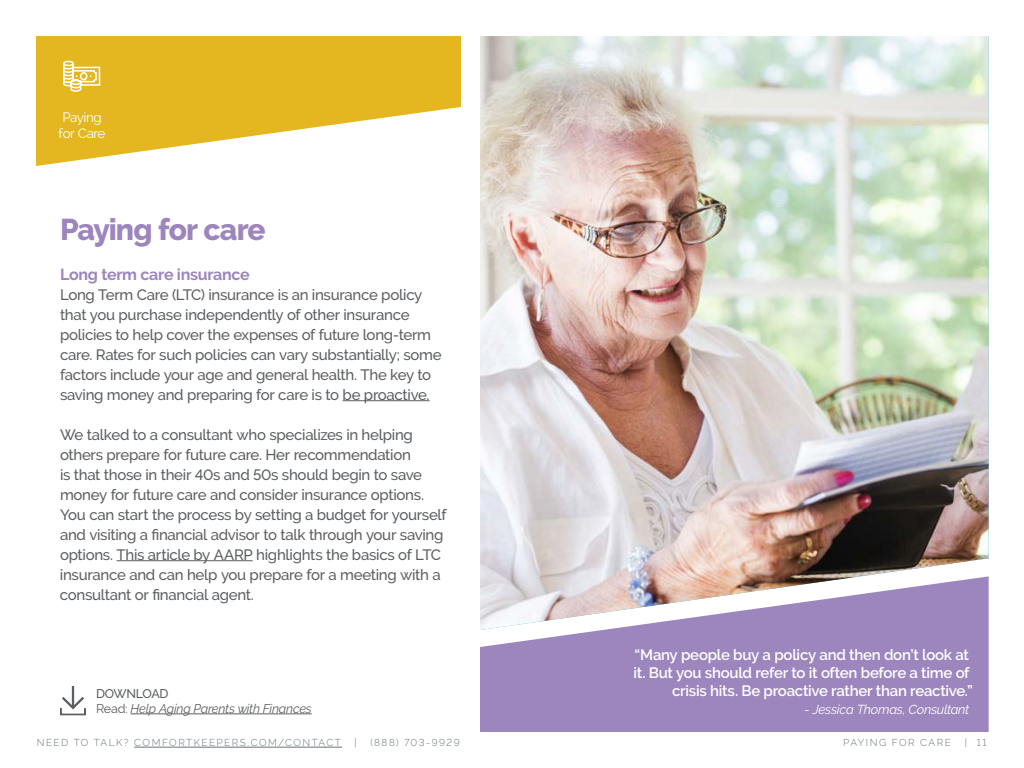
<style>
.page{position:relative;width:1024px;height:768px;background:#fff}
.page>*{position:absolute;margin:0;border:0;box-sizing:border-box;transform-origin:0 0}
.t1{font:800 30px "Raleway";letter-spacing:-.03em;color:#9d85be}
.t2{font:700 16px "Raleway";letter-spacing:-.02em;color:#9d85be}
.t3{font:500 15px/20px "Raleway";letter-spacing:-.02em;color:#5b5e61}
.t4{font:600 15px/18px "Raleway";letter-spacing:-.02em;color:#fff;text-align:right}
.t5{font:13.4px/16px "Raleway";letter-spacing:-.03em;color:#fff}
.t6{font:italic 13px "Raleway";letter-spacing:-.02em;color:#fff}
.t7{font:italic 12.6px/15.1px "Raleway";letter-spacing:-.015em;color:#5b5e61}
.t8{font:300 10px "Raleway";letter-spacing:.15em;color:#687279}
.s1{font-weight:500;font-style:normal}
.s2{font-style:normal}
</style>
<div class="page">
<svg style="left:36px;top:36px;width:425px;height:130px;fill:#e4b720"></svg>
<div style="left:480px;top:630px;width:509px;height:102px;background:#9d85be"></div>
<img style="left:480px;top:36px;width:509px;height:594px">
<hr style="left:343px;top:400px;width:87px;height:1px;background:#5b5e61">
<hr style="left:117px;top:560px;width:136px;height:1px;background:#5b5e61">
<svg style="left:63px;top:61px;width:37px;height:31px"></svg>
<hr style="left:131px;top:714px;width:181px;height:1px;background:#5b5e61">
<svg style="left:60px;top:686px;width:26px;height:30px"></svg>
<hr style="left:134px;top:747px;width:208px;height:1px;background:#687279">
<p class="t5" style="left:59px;top:109px;width:48px">Paying for Care</p>
<h1 class="t1" style="left:60px;top:212px;width:207px">Paying for care</h1>
<p class="t2" style="left:60px;top:265px;width:191px">Long term care insurance</p>
<p class="t3" style="left:60px;top:284px;width:383px">Long Term Care (LTC) insurance is an insurance policy that you purchase independently of other insurance policies to help cover the expenses of future long-term care. Rates for such policies can vary substantially; some factors include your age and general health. The key to saving money and preparing for care is to be proactive.</p>
<p class="t3" style="left:60px;top:424px;width:388px">We talked to a consultant who specializes in helping others prepare for future care. Her recommendation<br>is that those in their 40s and 50s should begin to save money for future care and consider insurance options.<br>You can start the process by setting a budget for yourself and visiting a financial advisor to talk through your saving options. This article by AARP highlights the basics of LTC insurance and can help you prepare for a meeting with a consultant or financial agent.</p>
<p class="t4" style="left:633px;top:646px;width:341px">“Many people buy a policy and then don’t look at it. But you should refer to it often before a time of crisis hits. Be proactive rather than reactive.”</p>
<p class="t6" style="left:805px;top:702px;width:166px">- Jessica Thomas, Consultant</p>
<p class="t8" style="left:843px;top:737px;width:109px">PAYING FOR CARE</p>
<p class="t7" style="left:96px;top:686px;width:217px"><span class="s1">DOWNLOAD<br></span><span class="s2">Read:</span> Help Aging Parents with Finances</p>
<p class="t8" style="left:37px;top:737px;width:305px">NEED TO TALK? COMFORTKEEPERS.COM/CONTACT</p>
<p class="t8" style="left:354px;top:737px;width:4px">|</p>
<p class="t8" style="left:370px;top:737px;width:91px">(888) 703-9929</p>
<p class="t8" style="left:965px;top:737px;width:23px">| 11</p>
</div>
